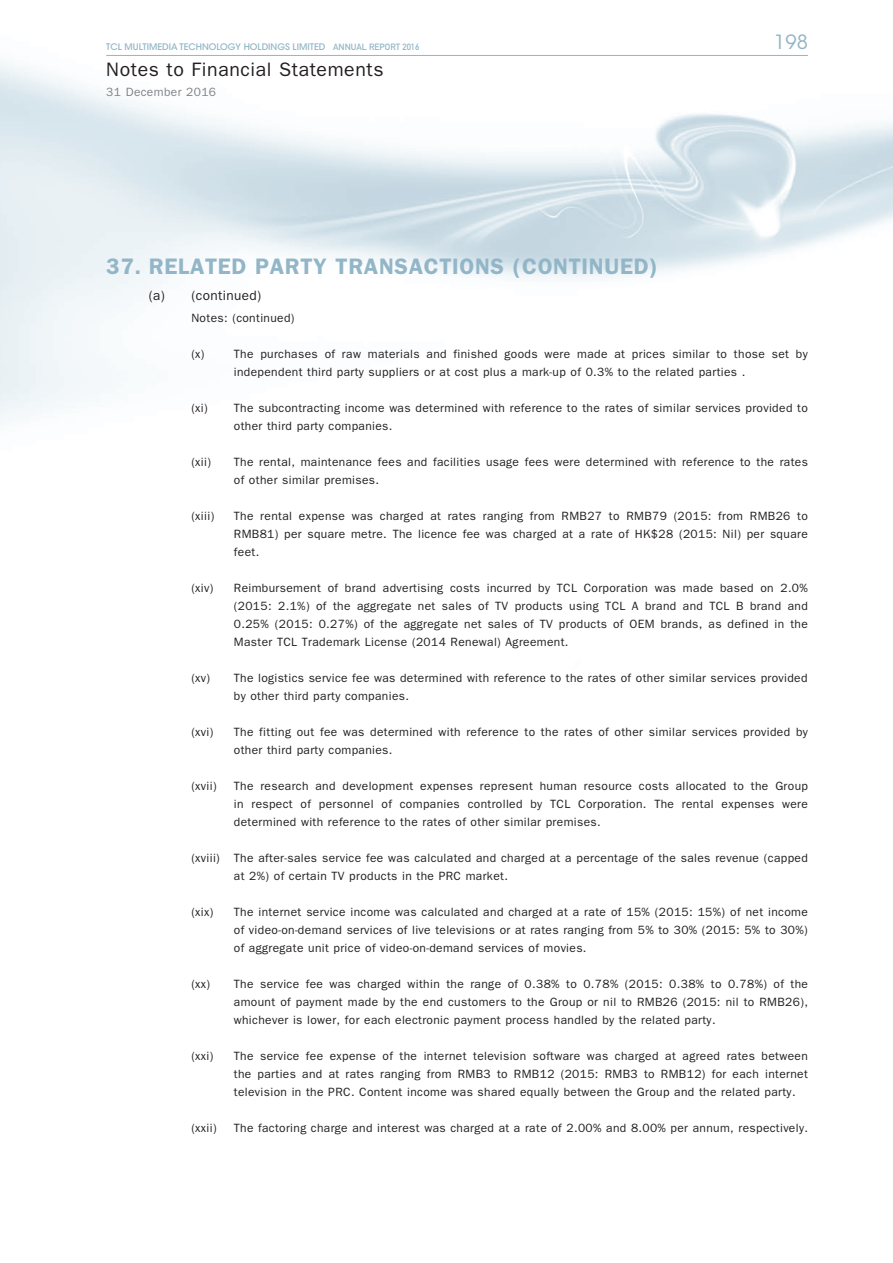
<style>
.page{position:relative;width:893px;height:1263px;background:#fff}
.page>*{position:absolute;margin:0;border:0;box-sizing:border-box;transform-origin:0 0}
.t1{font:600 22.5px "ITC Franklin Gothic Std";letter-spacing:.03em;color:#92b6c7}
.t2{font:19.5px "ITC Franklin Gothic Std";letter-spacing:.03em;color:#231f20}
.t3{font:19.5px "ITC Avant Garde Std";color:#92b6c7}
.t4{font:13.5px "ITC Franklin Gothic Std";letter-spacing:.03em;color:#231f20}
.t5{font:12px/18px "ITC Franklin Gothic Std";letter-spacing:.03em;color:#231f20}
.t6{font:12px "ITC Franklin Gothic Std";letter-spacing:.03em;color:#808285}
.t7{font:500 9px "ITC Avant Garde Std";color:#92b6c7}
.s1{font-family:"DIN Mittelschrift Std";font-weight:400}
.s2{color:#fff}
</style>
<div class="page">
<img style="left:0;top:61px;width:893px;height:363px">
<hr style="left:106px;top:55px;width:702px;height:1px;background:#92b6c7">
<p class="t7" style="left:106px;top:41px;width:315px">TCL MULTIMEDIA TECHNOLOGY HOLDINGS LIMITED <span class="s1">ANNUAL REPORT 2016</span></p>
<h2 class="t3" style="left:763px;top:30px;width:46px"><span class="s2">0</span>198</h2>
<h2 class="t2" style="left:106px;top:58px;width:279px">Notes to Financial Statements</h2>
<p class="t6" style="left:106px;top:85px;width:111px">31 December 2016</p>
<h1 class="t1" style="left:106px;top:253px;width:431px">37. RELATED PARTY TRANSACTIONS (CONTINUED</h1>
<h1 class="t1" style="left:649px;top:253px;width:10px">)</h1>
<p class="t4" style="left:149px;top:288px;width:114px">(a) (continued)</p>
<p class="t5" style="left:191px;top:309px;width:105px">Notes: (continued)</p>
<p class="t5" style="left:191px;top:345px;width:15px">(x)</p>
<p class="t5" style="left:234px;top:345px;width:575px">The purchases of raw materials and finished goods were made at prices similar to those set by independent third party suppliers or at cost plus a mark-up of 0.3% to the related parties .</p>
<p class="t5" style="left:234px;top:399px;width:576px;text-indent:-43px">(xi) The subcontracting income was determined with reference to the rates of similar services provided to other third party companies.</p>
<p class="t5" style="left:191px;top:453px;width:21px">(xii)</p>
<p class="t5" style="left:234px;top:453px;width:576px">The rental, maintenance fees and facilities usage fees were determined with reference to the rates of other similar premises.</p>
<p class="t5" style="left:191px;top:507px;width:24px">(xiii)</p>
<p class="t5" style="left:234px;top:507px;width:575px;text-align:justify">The rental expense was charged at rates ranging from RMB27 to RMB79 (2015: from RMB26 to RMB81) per square metre. The licence fee was charged at a rate of HK$28 (2015: Nil) per square feet.</p>
<p class="t5" style="left:191px;top:579px;width:24px">(xiv)</p>
<p class="t5" style="left:234px;top:579px;width:575px;text-align:justify">Reimbursement of brand advertising costs incurred by TCL Corporation was made based on 2.0% (2015: 2.1%) of the aggregate net sales of TV products using TCL A brand and TCL B brand and 0.25% (2015: 0.27%) of the aggregate net sales of TV products of OEM brands, as defined in the Master TCL Trademark License (2014 Renewal) Agreement.</p>
<p class="t5" style="left:234px;top:669px;width:575px;text-indent:-43px">(xv) The logistics service fee was determined with reference to the rates of other similar services provided by other third party companies.</p>
<p class="t5" style="left:191px;top:723px;width:24px">(xvi)</p>
<p class="t5" style="left:234px;top:723px;width:575px">The fitting out fee was determined with reference to the rates of other similar services provided by other third party companies.</p>
<p class="t5" style="left:191px;top:777px;width:27px">(xvii)</p>
<p class="t5" style="left:234px;top:777px;width:576px;text-align:justify">The research and development expenses represent human resource costs allocated to the Group in respect of personnel of companies controlled by TCL Corporation. The rental expenses were determined with reference to the rates of other similar premises.</p>
<p class="t5" style="left:234px;top:849px;width:575px;text-indent:-43px">(xviii) The after-sales service fee was calculated and charged at a percentage of the sales revenue (capped at 2%) of certain TV products in the PRC market.</p>
<p class="t5" style="left:191px;top:903px;width:24px">(xix)</p>
<p class="t5" style="left:234px;top:903px;width:575px;text-align:justify">The internet service income was calculated and charged at a rate of 15% (2015: 15%) of net income of video-on-demand services of live televisions or at rates ranging from 5% to 30% (2015: 5% to 30%) of aggregate unit price of video-on-demand services of movies.</p>
<p class="t5" style="left:234px;top:975px;width:576px;text-align:justify;text-indent:-43px">(xx) The service fee was charged within the range of 0.38% to 0.78% (2015: 0.38% to 0.78%) of the amount of payment made by the end customers to the Group or nil to RMB26 (2015: nil to RMB26), whichever is lower, for each electronic payment process handled by the related party.</p>
<p class="t5" style="left:191px;top:1047px;width:24px">(xxi)</p>
<p class="t5" style="left:234px;top:1047px;width:576px;text-align:justify">The service fee expense of the internet television software was charged at agreed rates between the parties and at rates ranging from RMB3 to RMB12 (2015: RMB3 to RMB12) for each internet television in the PRC. Content income was shared equally between the Group and the related party.</p>
<p class="t5" style="left:191px;top:1119px;width:27px">(xxii)</p>
<p class="t5" style="left:234px;top:1119px;width:576px">The factoring charge and interest was charged at a rate of 2.00% and 8.00% per annum, respectively.</p>
</div>
